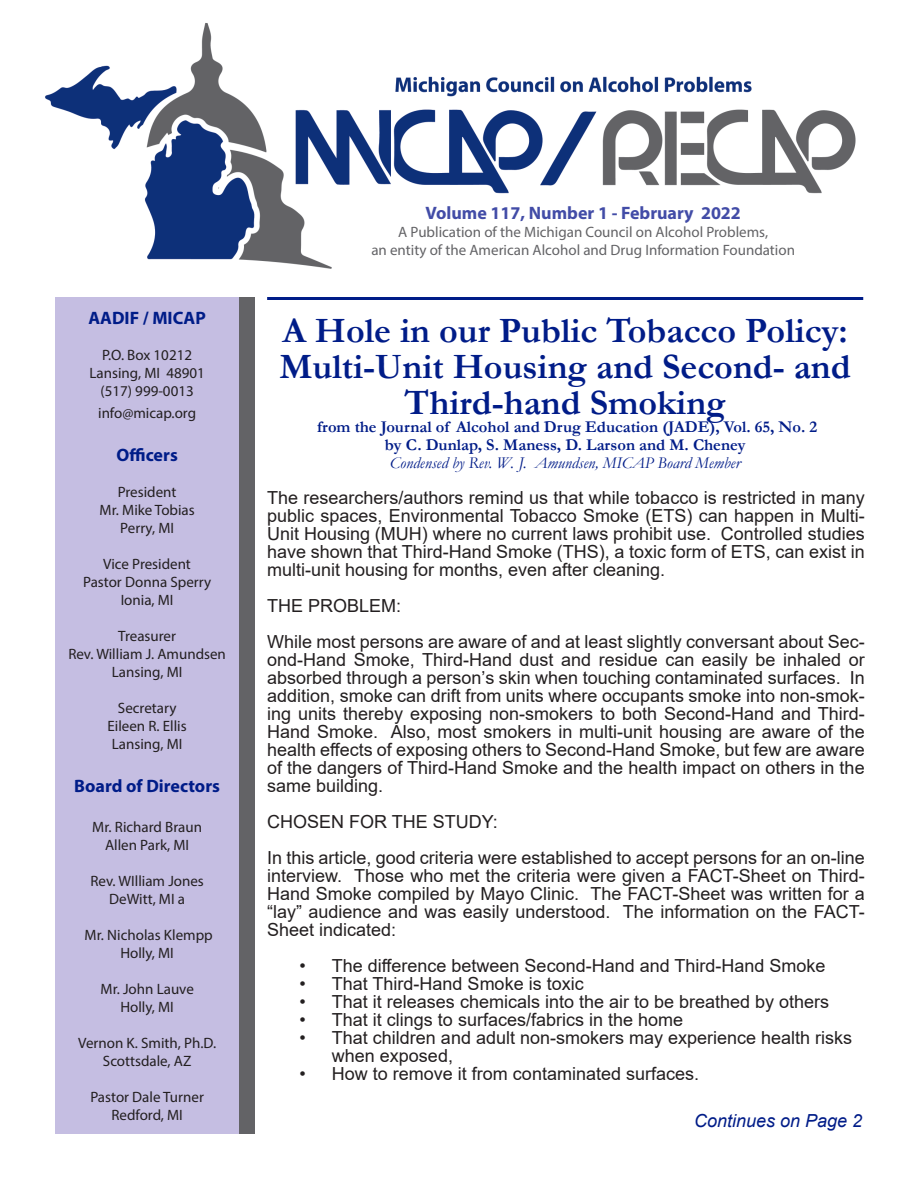
<style>
.page{position:relative;width:918px;height:1188px;background:#fff}
.page>*{position:absolute;margin:0;border:0;box-sizing:border-box;transform-origin:0 0}
.Topic_Title{font:700 36px/36px "Garamond";color:#001c88;text-align:center}
.parapraph_style{font:18px/18px "Arial";color:#231f20;text-align:justify}
.t1{font:700 18px "Myriad Pro";color:#001c88}
.t2{font:700 18px "Myriad Pro";color:#424ca7}
.parapraph_style-2{font:italic 18px "Arial";color:#001c88}
.Topic_Title-2{font:700 16.5px "Garamond";color:#001c88}
.Topic_Title-3{font:italic 16.5px "Garamond";color:#001c88}
.t3{font:15px "Myriad Pro";color:#231f20}
.t4{font:15px "Myriad Pro";color:#636366}
</style>
<div class="page">
<div style="left:55px;top:297px;width:185px;height:837px;background:#c5bee2"></div>
<div style="left:240px;top:297px;width:15px;height:837px;background:#636366"></div>
<img style="left:45px;top:23px;width:811px;height:246px">
<hr style="left:267px;top:297px;width:596px;height:3px;background:#001c88">
<p class="t1" style="left:88px;top:306px;width:119px">AADIF / MICAP</p>
<p class="t3" style="left:102px;top:346px;width:91px">P.O. Box 10212</p>
<p class="t3" style="left:89px;top:364px;width:117px">Lansing, MI 48901</p>
<p class="t3" style="left:101px;top:382px;width:95px">(517) 999-0013</p>
<p class="t3" style="left:98px;top:403px;width:99px">info@micap.org</p>
<p class="t1" style="left:116px;top:443px;width:63px">Officers</p>
<p class="t3" style="left:118px;top:483px;width:60px">President</p>
<p class="t3" style="left:99px;top:501px;width:97px">Mr. Mike Tobias</p>
<p class="t3" style="left:120px;top:519px;width:55px">Perry, MI</p>
<p class="t3" style="left:103px;top:555px;width:89px">Vice President</p>
<p class="t3" style="left:83px;top:573px;width:130px">Pastor Donna Sperry</p>
<p class="t3" style="left:121px;top:591px;width:54px">Ionia, MI</p>
<p class="t3" style="left:118px;top:627px;width:59px">Treasurer</p>
<p class="t3" style="left:68px;top:645px;width:159px">Rev. William J. Amundsen</p>
<p class="t3" style="left:112px;top:663px;width:72px">Lansing, MI</p>
<p class="t3" style="left:118px;top:699px;width:60px">Secretary</p>
<p class="t3" style="left:108px;top:717px;width:81px">Eileen R. Ellis</p>
<p class="t3" style="left:112px;top:735px;width:72px">Lansing, MI</p>
<p class="t1" style="left:74px;top:774px;width:147px">Board of Directors</p>
<p class="t3" style="left:92px;top:817px;width:111px">Mr. Richard Braun</p>
<p class="t3" style="left:105px;top:835px;width:86px">Allen Park, MI</p>
<p class="t3" style="left:90px;top:871px;width:115px">Rev. WIlliam Jones</p>
<p class="t3" style="left:109px;top:889px;width:77px">DeWitt, MI a</p>
<p class="t3" style="left:85px;top:925px;width:130px">Mr. Nicholas Klempp</p>
<p class="t3" style="left:120px;top:943px;width:55px">Holly, MI</p>
<p class="t3" style="left:100px;top:979px;width:95px">Mr. John Lauve</p>
<p class="t3" style="left:120px;top:997px;width:55px">Holly, MI</p>
<p class="t3" style="left:78px;top:1033px;width:139px">Vernon K. Smith, Ph.D.</p>
<p class="t3" style="left:103px;top:1051px;width:90px">Scottsdale, AZ</p>
<p class="t3" style="left:90px;top:1087px;width:115px">Pastor Dale Turner</p>
<p class="t3" style="left:111px;top:1105px;width:73px">Redford, MI</p>
<p class="t2" style="left:425px;top:202px;width:317px">Volume 117, Number 1 - February 2022</p>
<p class="t4" style="left:398px;top:223px;width:371px">A Publication of the Michigan Council on Alcohol Problems,</p>
<p class="t4" style="left:371px;top:241px;width:425px">an entity of the American Alcohol and Drug Information Foundation</p>
<p class="Topic_Title" style="left:282px;top:313px;width:567px">A Hole in our Public Tobacco Policy:</p>
<p class="Topic_Title" style="left:280px;top:349px;width:573px">Multi-Unit Housing and Second- and<br>Third-hand Smoking</p>
<p class="Topic_Title-2" style="left:317px;top:416px;width:502px">from the Journal of Alcohol and Drug Education (JADE), Vol. 65, No. 2</p>
<p class="Topic_Title-2" style="left:385px;top:434px;width:362px">by C. Dunlap, S. Maness, D. Larson and M. Cheney</p>
<p class="Topic_Title-3" style="left:390px;top:452px;width:352px">Condensed by Rev. W. J. Amundsen, MICAP Board Member</p>
<p class="parapraph_style" style="left:267px;top:489px;width:599px">The researchers/authors remind us that while tobacco is restricted in many public spaces, Environmental Tobacco Smoke (ETS) can happen in Multi-Unit Housing (MUH) where no current laws prohibit use. Controlled studies have shown that Third-Hand Smoke (THS), a toxic form of ETS, can exist in multi-unit housing for months, even after cleaning.</p>
<p class="parapraph_style" style="left:267px;top:597px;width:136px">THE PROBLEM:</p>
<p class="parapraph_style" style="left:267px;top:633px;width:599px">While most persons are aware of and at least slightly conversant about Sec&shy;ond-Hand Smoke, Third-Hand dust and residue can easily be inhaled or absorbed through a person’s skin when touching contaminated surfaces. In addition, smoke can drift from units where occupants smoke into non-smok&shy;ing units thereby exposing non-smokers to both Second-Hand and Third-Hand Smoke. Also, most smokers in multi-unit housing are aware of the health effects of exposing others to Second-Hand Smoke, but few are aware of the dangers of Third-Hand Smoke and the health impact on others in the same building.</p>
<p class="parapraph_style" style="left:267px;top:813px;width:232px">CHOSEN FOR THE STUDY:</p>
<p class="parapraph_style" style="left:267px;top:849px;width:599px">In this article, good criteria were established to accept persons for an on-line interview. Those who met the criteria were given a FACT-Sheet on Third-Hand Smoke compiled by Mayo Clinic. The FACT-Sheet was written for a “lay” audience and was easily understood. The information on the FACT-Sheet indicated:</p>
<p class="parapraph_style" style="left:300px;top:957px;width:527px">• The difference between Second-Hand and Third-Hand Smoke</p>
<p class="parapraph_style" style="left:300px;top:975px;width:286px">• That Third-Hand Smoke is toxic</p>
<p class="parapraph_style" style="left:300px;top:993px;width:531px">• That it releases chemicals into the air to be breathed by others</p>
<p class="parapraph_style" style="left:300px;top:1011px;width:385px">• That it clings to surfaces/fabrics in the home</p>
<p class="parapraph_style" style="left:332px;top:1029px;width:522px;text-indent:-32px">• That children and adult non-smokers may experience health risks when exposed,</p>
<p class="parapraph_style" style="left:300px;top:1065px;width:401px">• How to remove it from contaminated surfaces.</p>
<p class="parapraph_style-2" style="left:694px;top:1109px;width:170px">Continues on Page 2</p>
</div>
